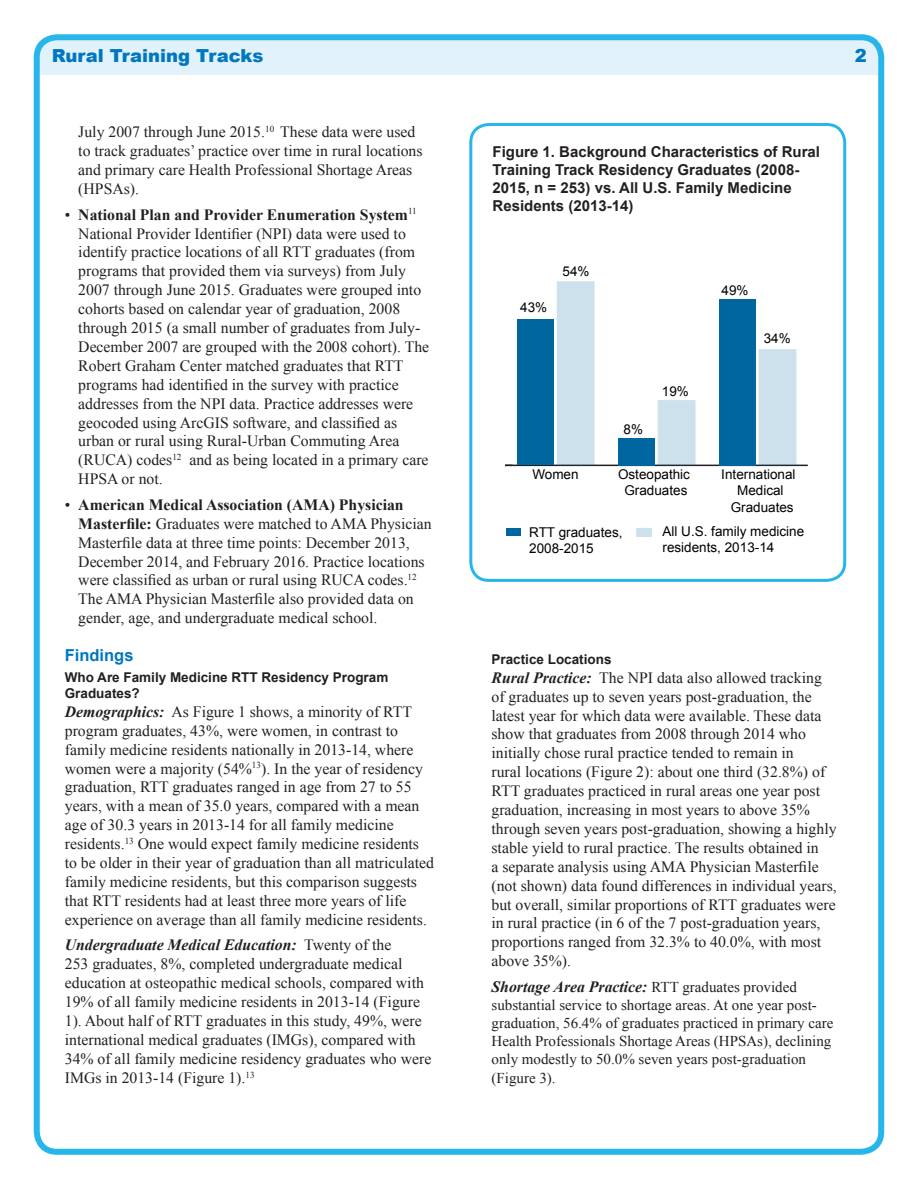
<style>
.page{position:relative;width:918px;height:1188px;background:#fff}
.page>*{position:absolute;margin:0;border:0;box-sizing:border-box;transform-origin:0 0}
.Date_line_in_masthea{font:900 18px "Arial";color:#0077c0}
.heading_1{font:700 16.5px "Arial";color:#0077c0}
.Bullet_with_above_sp{font:15.75px/18.9px "Times New Roman";color:#231f20}
.Text{font:15.75px/18.9px "Times New Roman";color:#231f20}
.Text_with_above_spac{font:15.75px/18.9px "Times New Roman";color:#231f20}
.Text_with_above_spac-2{font:italic 700 15.75px "Times New Roman";color:#231f20}
.Text_with_above_spac-3{font:15px/18.3px "Times New Roman";color:#231f20}
.Footnote_to_figure{font:700 15px/18px "Arial";color:#231f20}
.t1{font:13.5px/16.2px "Arial";color:#000}
.heading_2{font:700 13.5px/16.2px "Arial";color:#231f20}
.s1{font-weight:700}
.s2{font-weight:700;font-style:italic}
.s3{font-weight:400;font-style:normal;font-size:15px}
</style>
<div class="page">
<div style="left:38px;top:37px;width:839px;height:33px;background:#e1f2fb;border-radius:14px"></div>
<div style="left:37px;top:48px;width:843px;height:27px;background:#e1f2fb"></div>
<div style="left:34px;top:34px;width:850px;height:1121px;border:6px solid #26b6ea;border-radius:20px"></div>
<div style="left:469px;top:123px;width:377px;height:459px;border:3px solid #26b6ea;border-radius:18px"></div>
<hr style="left:505px;top:465px;width:303px;height:1px;background:#231f20">
<div style="left:637px;top:529px;width:14px;height:7px;background:#cde1ec"></div>
<div style="left:558px;top:282px;width:36px;height:183px;background:#cde1ec"></div>
<div style="left:658px;top:401px;width:37px;height:64px;background:#cde1ec"></div>
<div style="left:759px;top:350px;width:37px;height:115px;background:#cde1ec"></div>
<div style="left:507px;top:528px;width:14px;height:8px;background:#0066a0"></div>
<div style="left:517px;top:319px;width:36px;height:146px;background:#0066a0"></div>
<div style="left:618px;top:438px;width:36px;height:27px;background:#0066a0"></div>
<div style="left:719px;top:299px;width:36px;height:166px;background:#0066a0"></div>
<p class="Date_line_in_masthea" style="left:52px;top:43px;width:213px">Rural Training Tracks</p>
<p class="Date_line_in_masthea" style="left:855px;top:43px;width:14px">2</p>
<p class="Bullet_with_above_sp" style="left:78px;top:122px;width:346px">July 2007 through June 2015.<sup>10</sup> These data were used to track graduates’ practice over time in rural locations and primary care Health Professional Shortage Areas (HPSAs).</p>
<p class="Bullet_with_above_sp" style="left:78px;top:205px;width:352px;text-indent:-14px">• <span class="s1">National Plan and Provider Enumeration System</span><sup>11<br></sup>National Provider Identifier (NPI) data were used to identify practice locations of all RTT graduates (from programs that provided them via surveys) from July 2007 through June 2015. Graduates were grouped into cohorts based on calendar year of graduation, 2008 through 2015 (a small number of graduates from July-December 2007 are grouped with the 2008 cohort). The Robert Graham Center matched graduates that RTT programs had identified in the survey with practice addresses from the NPI data. Practice addresses were geocoded using ArcGIS software, and classified as urban or rural using Rural-Urban Commuting Area (RUCA) codes<sup>12</sup> and as being located in a primary care HPSA or not.</p>
<p class="Bullet_with_above_sp" style="left:78px;top:495px;width:355px;text-indent:-14px">• <span class="s1">American Medical Association (AMA) Physician Masterfile:</span> Graduates were matched to AMA Physician Masterfile data at three time points: December 2013, December 2014, and February 2016. Practice locations were classified as urban or rural using RUCA codes.<sup>12<br></sup>The AMA Physician Masterfile also provided data on gender, age, and undergraduate medical school.</p>
<p class="heading_1" style="left:65px;top:644px;width:70px">Findings</p>
<p class="heading_2" style="left:65px;top:669px;width:325px">Who Are Family Medicine RTT Residency Program<br>Graduates?</p>
<p class="Text" style="left:65px;top:702px;width:371px"><span class="s2">Demographics:</span> As Figure 1 shows, a minority of RTT program graduates, 43%, were women, in contrast to family medicine residents nationally in 2013-14, where women were a majority (54%<sup>13</sup>). In the year of residency graduation, RTT graduates ranged in age from 27 to 55 years, with a mean of 35.0 years, compared with a mean age of 30.3 years in 2013-14 for all family medicine residents.<sup>13</sup> One would expect family medicine residents to be older in their year of graduation than all matriculated family medicine residents, but this comparison suggests that RTT residents had at least three more years of life experience on average than all family medicine residents.</p>
<p class="Text" style="left:65px;top:935px;width:368px"><span class="s2">Undergraduate Medical Education:</span> Twenty of the<br>253 graduates, 8%, completed undergraduate medical education at osteopathic medical schools, compared with 19% of all family medicine residents in 2013-14 (Figure 1). About half of RTT graduates in this study, 49%, were international medical graduates (IMGs), compared with 34% of all family medicine residency graduates who were IMGs in 2013-14 (Figure 1).<sup>13</sup></p>
<p class="Footnote_to_figure" style="left:493px;top:143px;width:329px">Figure 1. Background Characteristics of Rural Training Track Residency Graduates (2008- 2015, n = 253) vs. All U.S. Family Medicine Residents (2013-14)</p>
<p class="t1" style="left:520px;top:299px;width:29px">43%</p>
<p class="t1" style="left:563px;top:263px;width:29px">54%</p>
<p class="t1" style="left:532px;top:466px;width:48px">Women</p>
<p class="t1" style="left:624px;top:421px;width:21px">8%</p>
<p class="t1" style="left:662px;top:383px;width:29px">19%</p>
<p class="t1" style="left:618px;top:466px;width:74px;text-align:center">Osteopathic<br>Graduates</p>
<p class="t1" style="left:722px;top:282px;width:29px">49%</p>
<p class="t1" style="left:764px;top:331px;width:29px">34%</p>
<p class="t1" style="left:721px;top:466px;width:76px;text-align:center">International<br>Medical<br>Graduates</p>
<p class="t1" style="left:529px;top:524px;width:95px">RTT graduates,<br>2008-2015</p>
<p class="t1" style="left:663px;top:524px;width:143px">All U.S. family medicine residents, 2013-14</p>
<p class="heading_2" style="left:492px;top:651px;width:122px">Practice Locations</p>
<p class="Text_with_above_spac" style="left:492px;top:668px;width:347px"><span class="s2">Rural Practice:</span> The NPI data also allowed tracking of graduates up to seven years post-graduation, the latest year for which data were available. These data show that graduates from 2008 through 2014 who initially chose rural practice tended to remain in<br>rural locations (Figure 2): about one third (32.8%) of RTT graduates practiced in rural areas one year post graduation, increasing in most years to above 35% through seven years post-graduation, showing a highly stable yield to rural practice. The results obtained in<br>a separate analysis using AMA Physician Masterfile (not shown) data found differences in individual years, but overall, similar proportions of RTT graduates were in rural practice (in 6 of the 7 post-graduation years, proportions ranged from 32.3% to 40.0%, with most above 35%).</p>
<p class="Text_with_above_spac-2" style="left:492px;top:976px;width:307px">Shortage Area Practice: <span class="s3">RTT graduates provided</span></p>
<p class="Text_with_above_spac-3" style="left:492px;top:995px;width:343px">substantial service to shortage areas. At one year post&shy;graduation, 56.4% of graduates practiced in primary care Health Professionals Shortage Areas (HPSAs), declining only modestly to 50.0% seven years post-graduation (Figure 3).</p>
</div>
